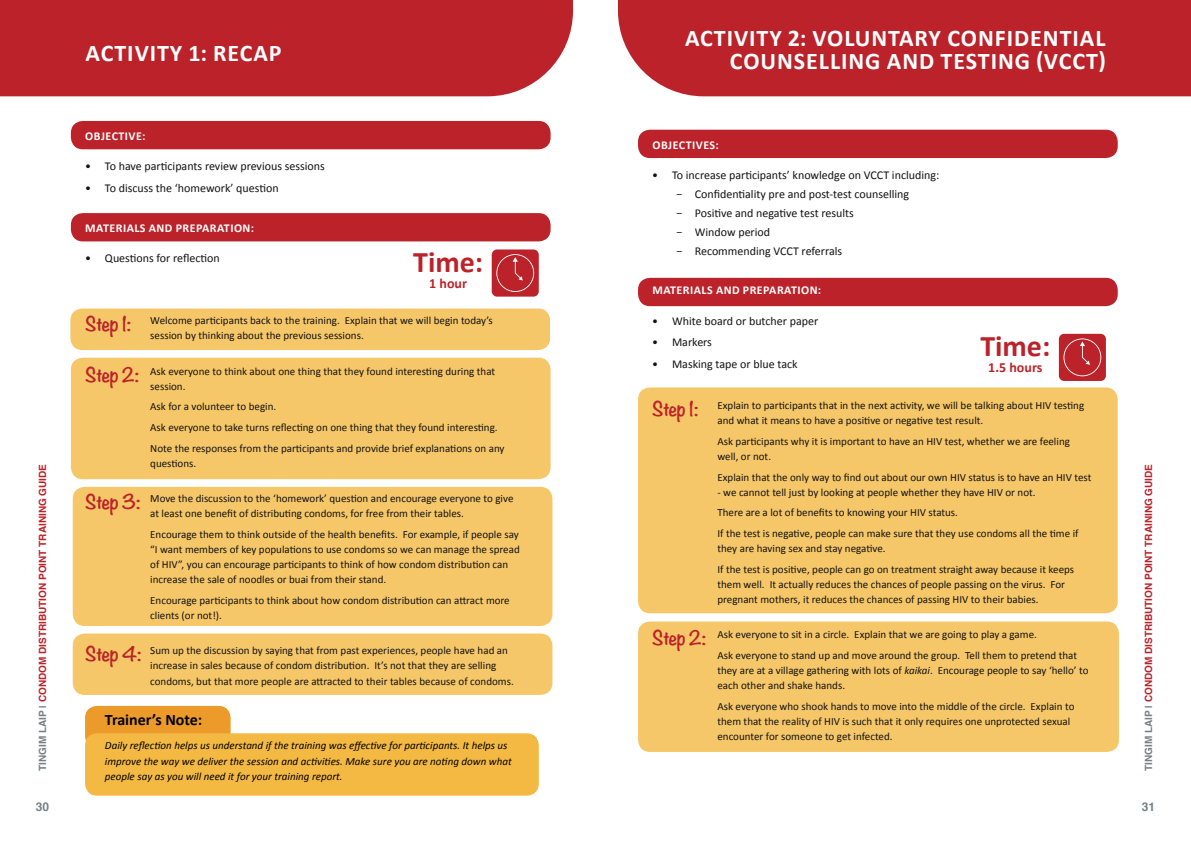
<style>
.page{position:relative;width:1191px;height:842px;background:#fff}
.page>*{position:absolute;margin:0;border:0;box-sizing:border-box;transform-origin:0 0}
.t1{font:700 30px "Calibri";color:#bc2229}
.t2{font:700 24px/23px "Calibri";letter-spacing:.04em;color:#fff}
.t3{font:700 16px "Calibri";letter-spacing:-.005em;color:#000}
.t4{font:700 14px "Calibri";color:#bc2229}
.t5{font:12px/18.8px "Calibri";color:#121212}
.t6{font:700 12px "Calibri";letter-spacing:.04em;color:#fff}
.t7{font:700 12px "Helvetica";color:#768084}
.t8{font:11px/15px "Calibri";color:#121212}
.t9{font:italic 11px/15.5px "Calibri";color:#000}
.t10{font:700 10px "Helvetica";color:#bc2229}
.s1{color:#768084}
.s2{font-family:"Noteworthy";font-weight:700;font-size:18px;color:#bc2229}
.s3{font-style:italic}
</style>
<div class="page">
<div style="left:70px;top:308px;width:480px;height:42px;background:#f6c769;border-radius:12px"></div>
<div style="left:71px;top:358px;width:479px;height:121px;background:#f6c769;border-radius:12px"></div>
<div style="left:73px;top:487px;width:479px;height:139px;background:#f6c769;border-radius:12px"></div>
<div style="left:73px;top:633px;width:479px;height:62px;background:#f6c769;border-radius:12px"></div>
<div style="left:638px;top:387px;width:479px;height:226px;background:#f6c769;border-radius:12px"></div>
<div style="left:638px;top:621px;width:481px;height:131px;background:#f6c769;border-radius:12px"></div>
<div style="left:85px;top:706px;width:146px;height:42px;background:#ec9b2b;border-radius:12px"></div>
<div style="left:85px;top:733px;width:454px;height:63px;background:#f4b943;border-radius:12px"></div>
<div style="left:71px;top:213px;width:479px;height:28px;background:#bc2229;border-radius:12px"></div>
<div style="left:71px;top:121px;width:479px;height:28px;background:#bc2229;border-radius:12px"></div>
<div style="left:0;top:0;width:573px;height:96px;background:#bc2229"></div>
<div style="left:638px;top:278px;width:479px;height:28px;background:#bc2229;border-radius:12px"></div>
<div style="left:638px;top:130px;width:479px;height:28px;background:#bc2229;border-radius:12px"></div>
<div style="left:618px;top:0;width:573px;height:96px;background:#bc2229"></div>
<div style="left:492px;top:249px;width:47px;height:48px;background:#bc2229;border-radius:5px"></div>
<svg style="left:496px;top:254px;width:38px;height:38px"></svg>
<div style="left:1058px;top:334px;width:48px;height:47px;background:#bc2229;border-radius:5px"></div>
<svg style="left:1063px;top:338px;width:38px;height:38px"></svg>
<p class="t10" style="left:35px;top:771px;width:309px;rotate:-90deg"><span class="s1">tingim laip |</span> Condom Distribution Point Training Guide</p>
<p class="t7" style="left:36px;top:797px;width:15px">30</p>
<h2 class="t2" style="left:86px;top:41px;width:195px">ACTIVITY 1: RECAP</h2>
<p class="t6" style="left:85px;top:128px;width:62px">OBJECT IVE:</p>
<p class="t5" style="left:85px;top:157px;width:241px">• To have participants review previous sessions</p>
<p class="t5" style="left:85px;top:179px;width:195px">• To discuss the ‘homework’ question</p>
<p class="t6" style="left:85px;top:220px;width:170px">MATERIALS AND PREPARATION:</p>
<p class="t5" style="left:85px;top:249px;width:136px">• Questions for reflection</p>
<h1 class="t1" style="left:413px;top:243px;width:71px">TIME:</h1>
<p class="t4" style="left:429px;top:274px;width:39px">1 HOUR</p>
<p class="t8" style="left:150px;top:313px;width:344px;text-indent:-65px"><span class="s2">Step 1:</span> Welcome participants back to the training. Explain that we will begin today’s session by thinking about the previous sessions.</p>
<p class="t8" style="left:150px;top:364px;width:346px;text-indent:-65px"><span class="s2">Step 2:</span> Ask everyone to think about one thing that they found interesting during that session.</p>
<p class="t8" style="left:150px;top:396px;width:356px;line-height:20.7px">Ask for a volunteer to begin.<br>Ask everyone to take turns reflecting on one thing that they found interesting.<br>Note the responses from the participants and provide brief explanations on any</p>
<p class="t8" style="left:150px;top:456px;width:47px">questions.</p>
<p class="t8" style="left:150px;top:491px;width:365px;text-indent:-65px"><span class="s2">Step 3:</span> Move the discussion to the ‘homework’ question and encourage everyone to give at least one benefit of distributing condoms, for free from their tables.</p>
<p class="t8" style="left:150px;top:527px;width:371px">Encourage them to think outside of the health benefits. For example, if people say “I want members of key populations to use condoms so we can manage the spread of HIV”, you can encourage participants to think of how condom distribution can increase the sale of noodles or buai from their stand.</p>
<p class="t8" style="left:150px;top:593px;width:361px">Encourage participants to think about how condom distribution can attract more clients (or not!).</p>
<p class="t8" style="left:150px;top:643px;width:365px;text-indent:-65px"><span class="s2">Step 4:</span> Sum up the discussion by saying that from past experiences, people have had an increase in sales because of condom distribution. It’s not that they are selling condoms, but that more people are attracted to their tables because of condoms.</p>
<h3 class="t3" style="left:105px;top:710px;width:99px">TRAINER’S NOTE:</h3>
<p class="t9" style="left:105px;top:737px;width:408px">Daily reflection helps us understand if the training was effective for participants. It helps us improve the way we deliver the session and activities. Make sure you are noting down what people say as you will need it for your training report.</p>
<h2 class="t2" style="left:730px;top:27px;width:377px;text-indent:-45px">ACTIVITY 2: VOLUNTARY CONFIDENTIAL<br>COUNSELLING</h2>
<h2 class="t2" style="left:887px;top:50px;width:17px">AND</h2>
<h2 class="t2" style="left:940px;top:50px;width:27px">TESTING</h2>
<h2 class="t2" style="left:1036px;top:50px;width:71px">(VCCT)</h2>
<p class="t6" style="left:652px;top:137px;width:68px">OBJECT IVES:</p>
<p class="t5" style="left:676px;top:166px;width:264px;text-indent:-24px">• To increase participants’ knowledge on VCCT including: − Confidentiality pre and post-test counselling<br>− Positive and negative test results<br>− Window period<br>− Recommending VCCT referrals</p>
<p class="t6" style="left:652px;top:283px;width:170px">MATERIALS AND PREPARATION:</p>
<p class="t5" style="left:652px;top:311px;width:168px">• White board or butcher paper</p>
<p class="t5" style="left:652px;top:333px;width:61px">• Markers</p>
<p class="t5" style="left:652px;top:355px;width:147px">• Masking tape or blue tack</p>
<p class="t8" style="left:717px;top:398px;width:368px;text-indent:-65px"><span class="s2">Step 1:</span> Explain to participants that in the next activity, we will be talking about HIV testing and what it means to have a positive or negative test result.</p>
<p class="t8" style="left:717px;top:434px;width:354px">Ask participants why it is important to have an HIV test, whether we are feeling well, or not.</p>
<p class="t8" style="left:717px;top:469px;width:375px">Explain that the only way to find out about our own HIV status is to have an HIV test</p>
<p class="t8" style="left:717px;top:482px;width:363px;line-height:20.7px">- we cannot tell just by looking at people whether they have HIV or not.<br>There are a lot of benefits to knowing your HIV status.<br>If the test is negative, people can make sure that they use condoms all the time if</p>
<p class="t8" style="left:717px;top:538px;width:358px;line-height:20.7px">they are having sex and stay negative.<br>If the test is positive, people can go on treatment straight away because it keeps</p>
<p class="t8" style="left:717px;top:576px;width:349px">them well. It actually reduces the chances of people passing on the virus. For pregnant mothers, it reduces the chances of passing HIV to their babies.</p>
<p class="t8" style="left:717px;top:624px;width:361px;line-height:20.7px;text-indent:-65px"><span class="s2">Step 2:</span> Ask everyone to sit in a circle. Explain that we are going to play a game.<br>Ask everyone to stand up and move around the group. Tell them to pretend that</p>
<p class="t8" style="left:717px;top:663px;width:372px">they are at a village gathering with lots of <span class="s3">kaikai</span>. Encourage people to say ‘hello’ to each other and shake hands.</p>
<p class="t8" style="left:717px;top:698px;width:358px">Ask everyone who shook hands to move into the middle of the circle. Explain to them that the reality of HIV is such that it only requires one unprotected sexual encounter for someone to get infected.</p>
<h1 class="t1" style="left:980px;top:327px;width:71px">TIME:</h1>
<p class="t4" style="left:988px;top:359px;width:56px">1.5 HOURS</p>
<p class="t10" style="left:1140px;top:771px;width:309px;rotate:-90deg"><span class="s1">tingim laip |</span> Condom Distribution Point Training Guide</p>
<p class="t7" style="left:1141px;top:797px;width:15px">31</p>
</div>
